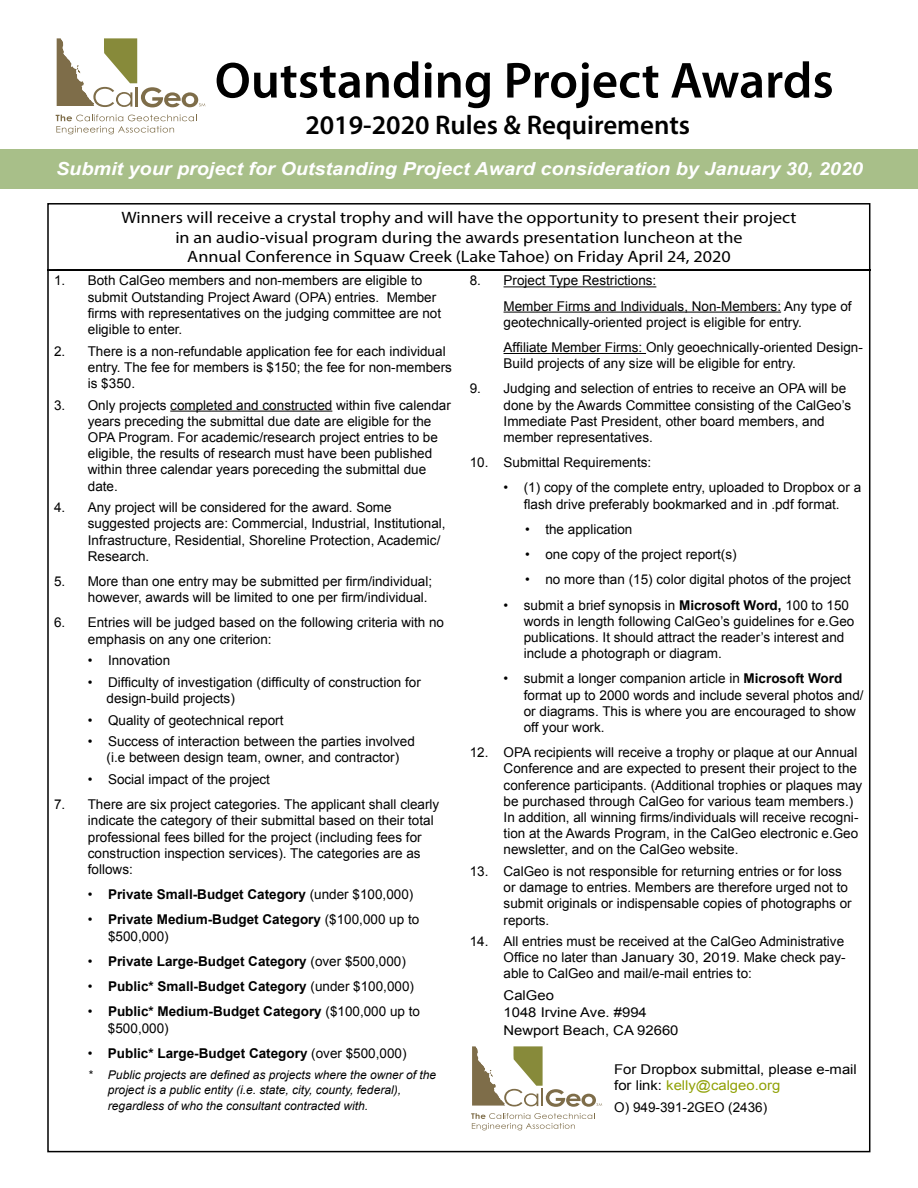
<style>
.page{position:relative;width:918px;height:1188px;background:#fff}
.page>*{position:absolute;margin:0;border:0;box-sizing:border-box;transform-origin:0 0}
.t1{font:600 51px "Myriad Pro";color:#000}
.t2{font:600 27px "Myriad Pro";color:#000}
.t3{font:italic 700 18px "Arial";color:#fff;scale:1.1 1}
.t4{font:16.5px/19.8px "Myriad Pro";color:#000;text-align:center;scale:1.1 1}
.t5{font:13.5px/16.2px "Arial";color:#000}
.t6{font:700 13.5px/16.2px "Arial";color:#000}
.t7{font:13.5px/17.4px "Arial";color:#000;scale:1.1 1}
.t8{font:italic 12px/14.4px "Arial";color:#000}
.s1{font-weight:400}
.s2{font-weight:700}
.s3{color:#90a106}
</style>
<div class="page">
<div style="left:0;top:149px;width:918px;height:40px;background:#a8bf89"></div>
<hr style="left:170px;top:411px;width:162px;height:1px;background:#000">
<hr style="left:504px;top:286px;width:152px;height:1px;background:#000">
<hr style="left:504px;top:312px;width:277px;height:1px;background:#000">
<hr style="left:504px;top:353px;width:142px;height:1px;background:#000">
<div style="left:46px;top:267px;width:825px;height:5px;background:#000;opacity:.75"></div>
<svg style="left:471px;top:1113px;width:124px;height:17px"></svg>
<svg style="left:472px;top:1046px;width:130px;height:61px"></svg>
<svg style="left:56px;top:115px;width:141px;height:19px"></svg>
<svg style="left:57px;top:38px;width:148px;height:69px"></svg>
<h1 class="t1" style="left:215px;top:48px;width:620px">Outstanding Project Awards</h1>
<h2 class="t2" style="left:305px;top:108px;width:386px">2019-2020 Rules &amp; Requirements</h2>
<h3 class="t3" style="left:56px;top:157px;width:735px">Submit your project for Outstanding Project Award consideration by January 30, 2020</h3>
<p class="t4" style="left:121px;top:207px;width:615px">Winners will receive a crystal trophy and will have the opportunity to present their project in an audio-visual program during the awards presentation luncheon at the<br>Annual Conference in Squaw Creek (Lake Tahoe) on Friday April 24, 2020</p>
<p class="t5" style="left:88px;top:273px;width:355px;text-indent:-34px">1. Both CalGeo members and non-members are eligible to submit Outstanding Project Award (OPA) entries. Member firms with representatives on the judging committee are not eligible to enter.</p>
<p class="t5" style="left:88px;top:343px;width:366px;text-indent:-34px">2. There is a non-refundable application fee for each individual entry. The fee for members is $150; the fee for non-members is $350.</p>
<p class="t5" style="left:88px;top:397px;width:365px;text-indent:-34px">3. Only projects completed and constructed within five calendar years preceding the submittal due date are eligible for the OPA Program. For academic/research project entries to be eligible, the results of research must have been published within three calendar years poreceding the submittal due date.</p>
<p class="t5" style="left:88px;top:500px;width:359px;text-indent:-34px">4. Any project will be considered for the award. Some suggested projects are: Commercial, Industrial, Institutional, Infrastructure, Residential, Shoreline Protection, Academic/ Research.</p>
<p class="t5" style="left:88px;top:573px;width:346px;text-indent:-34px">5. More than one entry may be submitted per firm/individual; however, awards will be limited to one per firm/individual.</p>
<p class="t5" style="left:88px;top:615px;width:358px;text-indent:-34px">6. Entries will be judged based on the following criteria with no emphasis on any one criterion:</p>
<p class="t5" style="left:88px;top:653px;width:84px">• Innovation</p>
<p class="t5" style="left:107px;top:674px;width:316px;text-indent:-19px">• Difficulty of investigation (difficulty of construction for design-build projects)</p>
<p class="t5" style="left:88px;top:712px;width:197px">• Quality of geotechnical report</p>
<p class="t5" style="left:88px;top:734px;width:329px;text-align:center">• Success of interaction between the parties involved (i.e between design team, owner, and contractor)</p>
<p class="t5" style="left:88px;top:771px;width:184px">• Social impact of the project</p>
<p class="t5" style="left:88px;top:797px;width:353px;text-indent:-34px">7. There are six project categories. The applicant shall clearly indicate the category of their submittal based on their total professional fees billed for the project (including fees for construction inspection services). The categories are as follows:</p>
<p class="t6" style="left:88px;top:887px;width:327px"><span class="s1">•</span> Private Small-Budget Category <span class="s1">(under $100,000)</span></p>
<p class="t6" style="left:108px;top:912px;width:313px;text-indent:-20px"><span class="s1">•</span> Private Medium-Budget Category <span class="s1">($100,000 up to $500,000)</span></p>
<p class="t6" style="left:88px;top:953px;width:320px"><span class="s1">•</span> Private Large-Budget Category <span class="s1">(over $500,000)</span></p>
<p class="t6" style="left:88px;top:979px;width:328px"><span class="s1">•</span> Public* Small-Budget Category <span class="s1">(under $100,000)</span></p>
<p class="t6" style="left:108px;top:1004px;width:314px;text-indent:-20px"><span class="s1">•</span> Public* Medium-Budget Category <span class="s1">($100,000 up to $500,000)</span></p>
<p class="t6" style="left:88px;top:1045px;width:320px"><span class="s1">•</span> Public* Large-Budget Category <span class="s1">(over $500,000)</span></p>
<p class="t8" style="left:108px;top:1068px;width:330px;text-indent:-20px">* Public projects are defined as projects where the owner of the project is a public entity (i.e. state, city, county, federal),</p>
<p class="t8" style="left:108px;top:1099px;width:262px">regardless of who the consultant contracted with.</p>
<p class="t5" style="left:504px;top:268px;width:350px;line-height:25.2px;text-indent:-34px">8. Project Type Restrictions:<br>Member Firms and Individuals, Non-Members: Any type of</p>
<p class="t5" style="left:504px;top:310px;width:361px;line-height:25.2px">geotechnically-oriented project is eligible for entry.<br>Affiliate Member Firms: Only geoechnically-oriented Design-</p>
<p class="t5" style="left:504px;top:356px;width:294px">Build projects of any size will be eligible for entry.</p>
<p class="t5" style="left:504px;top:381px;width:349px;text-indent:-34px">9. Judging and selection of entries to receive an OPA will be done by the Awards Committee consisting of the CalGeo’s Immediate Past President, other board members, and member representatives.</p>
<p class="t5" style="left:470px;top:455px;width:183px">10. Submittal Requirements:</p>
<p class="t5" style="left:504px;top:480px;width:359px;text-align:center">• (1) copy of the complete entry, uploaded to Dropbox or a flash drive preferably bookmarked and in .pdf format.</p>
<p class="t5" style="left:525px;top:521px;width:109px">• the application</p>
<p class="t5" style="left:525px;top:546px;width:213px">• one copy of the project report(s)</p>
<p class="t5" style="left:525px;top:572px;width:327px">• no more than (15) color digital photos of the project</p>
<p class="t5" style="left:524px;top:597px;width:332px;text-indent:-20px">• submit a brief synopsis in <span class="s2">Microsoft Word,</span> 100 to 150 words in length following CalGeo’s guidelines for e.Geo publications. It should attract the reader’s interest and include a photograph or diagram.</p>
<p class="t5" style="left:524px;top:671px;width:341px;text-indent:-20px">• submit a longer companion article in <span class="s2">Microsoft Word </span>format up to 2000 words and include several photos and/ or diagrams. This is where you are encouraged to show off your work.</p>
<p class="t5" style="left:504px;top:744px;width:360px;text-indent:-34px">12. OPA recipients will receive a trophy or plaque at our Annual Conference and are expected to present their project to the conference participants. (Additional trophies or plaques may be purchased through CalGeo for various team members.)<br>In addition, all winning firms/individuals will receive recogni&shy;tion at the Awards Program, in the CalGeo electronic e.Geo newsletter, and on the CalGeo website.</p>
<p class="t5" style="left:504px;top:863px;width:350px;text-indent:-34px">13. CalGeo is not responsible for returning entries or for loss or damage to entries. Members are therefore urged not to submit originals or indispensable copies of photographs or reports.</p>
<p class="t5" style="left:504px;top:933px;width:344px;text-align:justify;text-indent:-34px">14. All entries must be received at the CalGeo Administrative Office no later than January 30, 2019. Make check pay&shy;able to CalGeo and mail/e-mail entries to:</p>
<p class="t7" style="left:504px;top:987px;width:161px">CalGeo<br>1048 Irvine Ave. #994<br>Newport Beach, CA 92660</p>
<p class="t7" style="left:614px;top:1061px;width:222px;line-height:16.2px">For Dropbox submittal, please e-mail for link: <span class="s3">kelly@calgeo.org</span></p>
<p class="t5" style="left:614px;top:1099px;width:155px">O) 949-391-2GEO (2436)</p>
</div>
